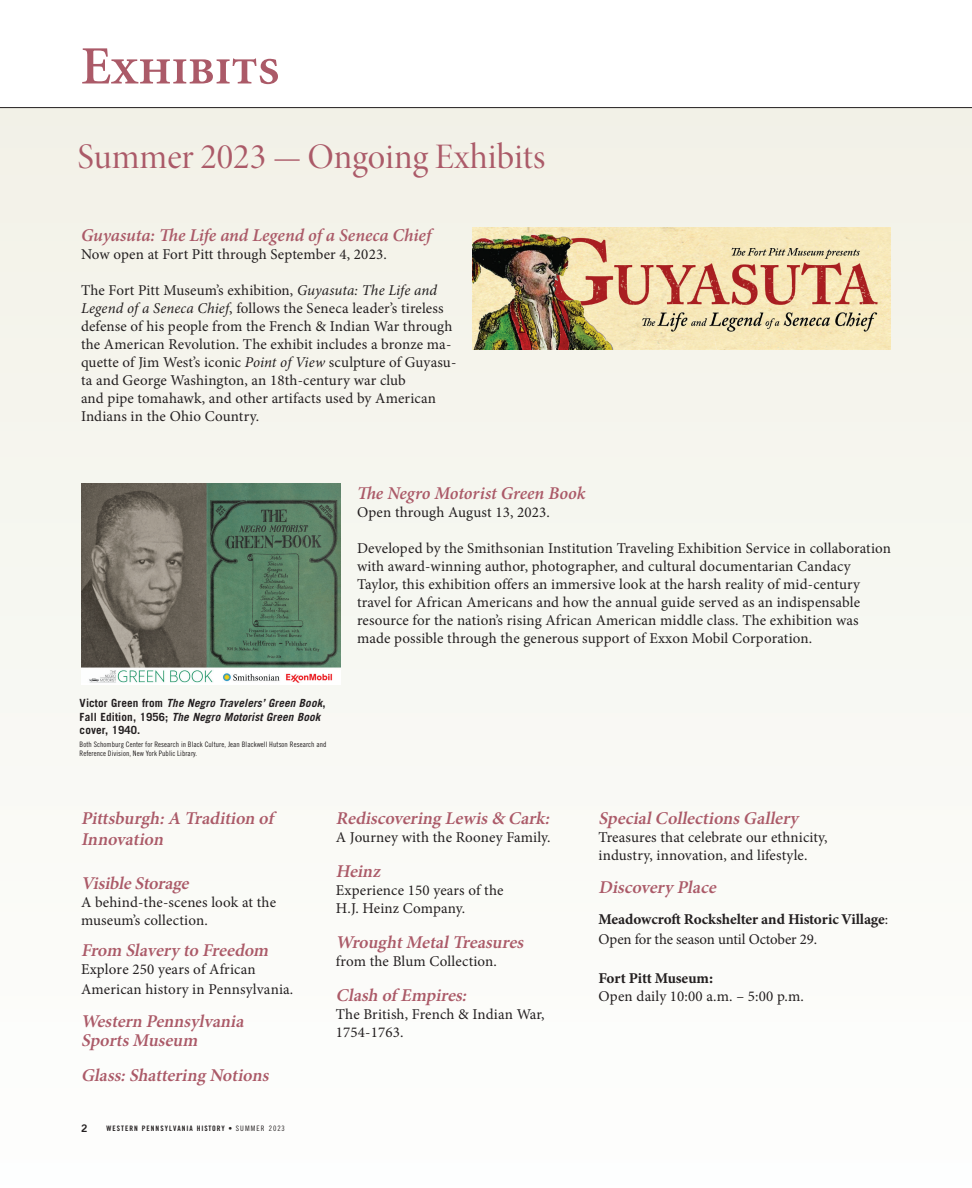
<style>
.page{position:relative;width:972px;height:1188px;background:#fff}
.page>*{position:absolute;margin:0;border:0;box-sizing:border-box;transform-origin:0 0}
.t1{font:54px "Minion Semibold SC";letter-spacing:-.025em;color:#ab5a68}
.t2{font:36px "Minion Pro Disp";color:#ab5a68}
.t3{font:italic 600 18px/21.6px "Minion Pro";color:#ab5a68}
.t4{font:italic 600 18px "Minion Pro";letter-spacing:-.01em;color:#ab5a68}
.t5{font:15px/18px "Minion Pro";letter-spacing:.005em;color:#231f20}
.t6{font:15px "Minion Variable Concept";letter-spacing:-.01em;color:#231f20}
.t7{font:italic 700 11.25px/13.5px "Trade Gothic LT Std";letter-spacing:.01em;color:#231f20}
.t8{font:10.5px "Trade Gothic LT Std Bd 2";color:#231f20}
.t9{font:7.5px/9px "Trade Gothic LT Std Cn 18";letter-spacing:.01em;color:#231f20}
.t10{font:7.5px "Trade Gothic LT Std Bd Cn 20";letter-spacing:.135em;color:#231f20}
.s1{font-style:italic}
.s2{font-style:normal}
.s3{font-family:"Trade Gothic LT Std Cn 18"}
.s4{font-family:"Minion Pro"}
</style>
<div class="page">
<div style="left:0;top:108px;width:972px;height:1080px;background:#f7f8f3"></div>
<hr style="left:0;top:107px;width:972px;height:1px;background:#231f20">
<img style="left:472px;top:228px;width:419px;height:122px">
<img style="left:82px;top:484px;width:259px;height:201px">
<h1 class="t1" style="left:81px;top:39px;width:201px">Exhibits</h1>
<h2 class="t2" style="left:78px;top:135px;width:469px">Summer 2023 — Ongoing Exhibits</h2>
<h3 class="t4" style="left:81px;top:222px;width:355px">Guyasuta: The Life and Legend ofa Seneca Chief</h3>
<p class="t5" style="left:81px;top:245px;width:307px">Now open at Fort Pitt through September 4, 2023.</p>
<p class="t5" style="left:81px;top:281px;width:377px">The Fort Pitt Museum’s exhibition, <span class="s1">Guyasuta: The Life and Legend of a Seneca Chief</span>, follows the Seneca leader’s tireless defense of his people from the French &amp; Indian War through the American Revolution. The exhibit includes a bronze ma&shy;quette of Jim West’s iconic <span class="s1">Point of View</span> sculpture of Guyasu&shy;ta and George Washington, an 18th-century war club<br>and pipe tomahawk, and other artifacts used by American Indians in the Ohio Country.</p>
<p class="t7" style="left:80px;top:696px;width:248px"><span class="s2">Victor Green from</span> The Negro Travelers’ Green Book<span class="s2">,<br>Fall Edition, 1956;</span> The Negro Motorist Green Book <span class="s2">cover, 1940.</span></p>
<p class="t9" style="left:80px;top:739px;width:248px">Both Schomburg Center for Research in Black Culture, Jean Blackwell Hutson Research and<br>Reference Division, New York Public Library.</p>
<h3 class="t4" style="left:357px;top:480px;width:230px">The Negro Motorist Green Book</h3>
<p class="t5" style="left:357px;top:503px;width:195px">Open through August 13, 2023.</p>
<p class="t5" style="left:357px;top:539px;width:536px">Developed by the Smithsonian Institution Traveling Exhibition Service in collaboration with award-winning author, photographer, and cultural documentarian Candacy Taylor, this exhibition offers an immersive look at the harsh reality of mid-century travel for African Americans and how the annual guide served as an indispensable resource for the nation’s rising African American middle class. The exhibition was made possible through the generous support of Exxon Mobil Corporation.</p>
<h3 class="t3" style="left:81px;top:807px;width:194px">Pittsburgh:A Tradition of<br>Innovation</h3>
<h3 class="t3" style="left:81px;top:872px;width:114px">VisibleStorage</h3>
<p class="t5" style="left:81px;top:893px;width:197px">A behind-the-scenes look at the museum’s collection.</p>
<h3 class="t3" style="left:81px;top:939px;width:193px">From Slavery to Freedom</h3>
<p class="t5" style="left:81px;top:960px;width:214px;line-height:19.5px">Explore 250 years of African<br>American history in Pennsylvania.</p>
<h3 class="t3" style="left:81px;top:1011px;width:168px;line-height:19.5px">Western Pennsylvania<br>SportsMuseum</h3>
<h3 class="t3" style="left:81px;top:1065px;width:193px">Glass:Shattering Notions</h3>
<p class="t8" style="left:81px;top:1122px;width:8px">2</p>
<p class="t10" style="left:107px;top:1124px;width:180px">WESTERN PENNSYLVANIA HISTORY <span class="s3">• SUMMER 2023</span></p>
<h3 class="t3" style="left:336px;top:807px;width:219px">Rediscovering Lewis&amp; Cark:</h3>
<p class="t5" style="left:336px;top:828px;width:216px">A Journey with the Rooney Family.</p>
<h3 class="t3" style="left:336px;top:860px;width:50px">Heinz</h3>
<p class="t5" style="left:336px;top:881px;width:169px">Experience 150 years of the<br>H.J. Heinz Company.</p>
<h3 class="t3" style="left:336px;top:931px;width:193px">WroughtMetalTreasures</h3>
<p class="t5" style="left:336px;top:952px;width:163px">from the Blum Collection.</p>
<h3 class="t3" style="left:336px;top:984px;width:136px">Clash of Empires:</h3>
<p class="t5" style="left:336px;top:1005px;width:210px">The British, French &amp; Indian War,<br>1754-1763.</p>
<h3 class="t3" style="left:599px;top:807px;width:206px">SpecialCollectionsGallery</h3>
<p class="t5" style="left:599px;top:828px;width:231px">Treasures that celebrate our ethnicity, industry, innovation, and lifestyle.</p>
<h3 class="t3" style="left:599px;top:876px;width:123px">Discovery Place</h3>
<h4 class="t6" style="left:599px;top:909px;width:291px">Meadowcroft Rockshelter and Historic Village<span class="s4">:</span></h4>
<p class="t5" style="left:599px;top:930px;width:220px">Open for the season until October 29.</p>
<h4 class="t6" style="left:599px;top:968px;width:117px">Fort Pitt Museum:</h4>
<p class="t5" style="left:599px;top:987px;width:207px">Open daily 10:00 a.m. – 5:00 p.m.</p>
</div>
